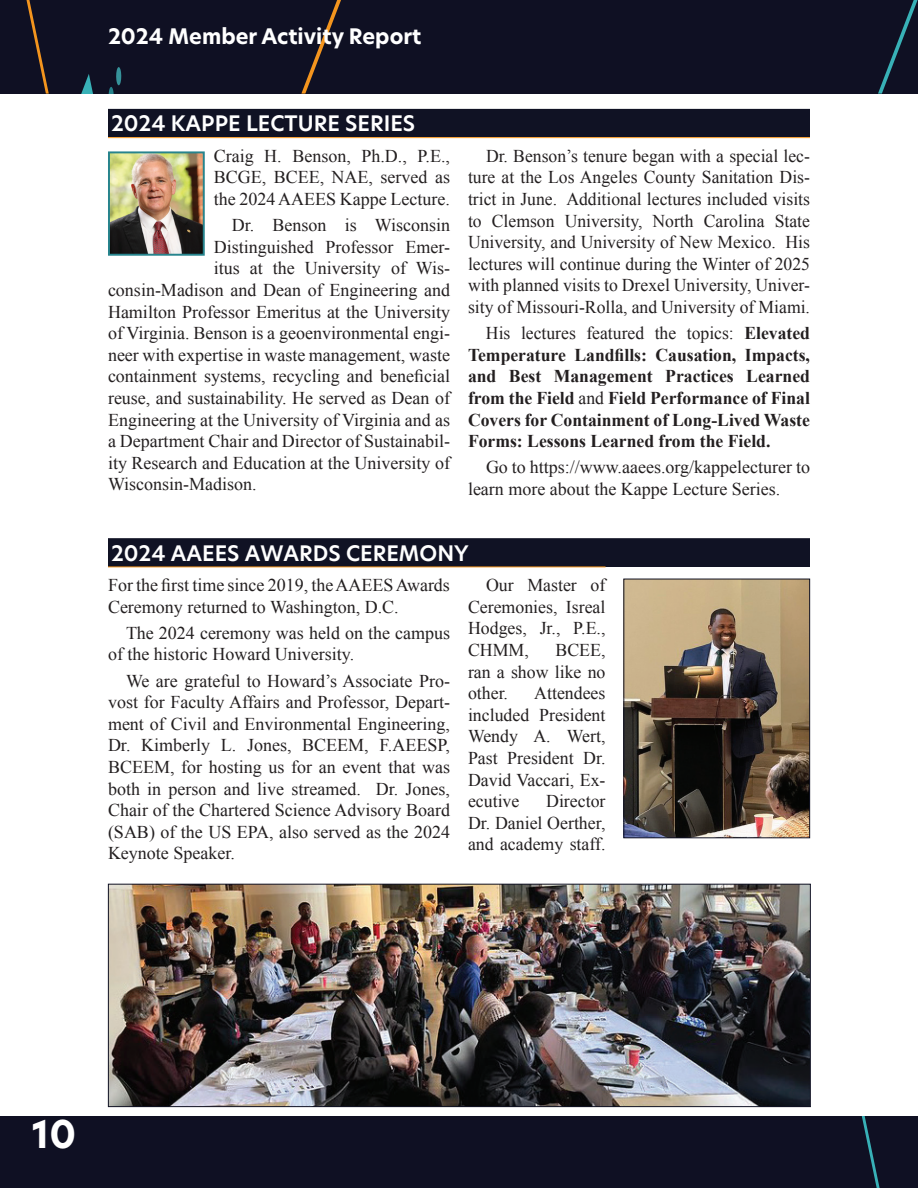
<style>
.page{position:relative;width:918px;height:1188px;background:#fff}
.page>*{position:absolute;margin:0;border:0;box-sizing:border-box;transform-origin:0 0}
.t1{font:700 37.5px "New Hero";color:#fff}
.t2{font:600 21px "New Hero";color:#fff}
.t3{font:700 21px "New Hero";color:#fff}
.t4{font:18px/21.6px "Times New Roman";color:#231f20;text-align:justify}
.t5{font:700 18px/21.6px "Times New Roman";color:#231f20;text-align:justify}
.s1{font-weight:400}
</style>
<div class="page">
<div style="left:0;top:0;width:918px;height:94px;background:#0f1023"></div>
<svg style="left:878px;top:0;width:40px;height:94px"></svg>
<svg style="left:27px;top:0;width:314px;height:94px"></svg>
<div style="left:0;top:1116px;width:918px;height:72px;background:#0f1023"></div>
<svg style="left:862px;top:1116px;width:18px;height:72px"></svg>
<div style="left:108px;top:108px;width:702px;height:29px;background:#101224"></div>
<hr style="left:108px;top:108px;width:702px;height:1px;background:#fff">
<hr style="left:108px;top:137px;width:702px;height:1px;background:#f4951f">
<img style="left:111px;top:154px;width:91px;height:99px">
<div style="left:108px;top:151px;width:97px;height:105px;border:2px solid #27848d"></div>
<div style="left:108px;top:538px;width:702px;height:29px;background:#101224"></div>
<hr style="left:108px;top:567px;width:498px;height:1px;background:#f4951f">
<img style="left:110px;top:886px;width:699px;height:219px">
<div style="left:108px;top:884px;width:703px;height:223px;border:1px solid #101224"></div>
<img style="left:625px;top:581px;width:183px;height:255px">
<div style="left:623px;top:579px;width:187px;height:259px;border:1px solid #101224"></div>
<p class="t3" style="left:108px;top:22px;width:315px">2024 Member Activity Report</p>
<p class="t2" style="left:111px;top:109px;width:306px">2024 KAPPE LECTURE SERIES</p>
<p class="t4" style="left:214px;top:145px;width:238px">Craig H. Benson, Ph.D., P.E., BCGE, BCEE, NAE, served as the 2024 AAEES Kappe Lecture.</p>
<p class="t4" style="left:232px;top:214px;width:220px">Dr. Benson is Wisconsin</p>
<p class="t4" style="left:214px;top:236px;width:238px">Distinguished Professor Emer-</p>
<p class="t4" style="left:214px;top:257px;width:238px">itus at the University of Wis-</p>
<p class="t4" style="left:108px;top:279px;width:344px">consin-Madison and Dean of Engineering and</p>
<p class="t4" style="left:108px;top:300px;width:344px">Hamilton Professor Emeritus at the University</p>
<p class="t4" style="left:108px;top:322px;width:344px">of Virginia. Benson is a geoenvironmental engi-</p>
<p class="t4" style="left:108px;top:344px;width:344px">neer with expertise in waste management, waste</p>
<p class="t4" style="left:108px;top:365px;width:344px">containment systems, recycling and beneficial</p>
<p class="t4" style="left:108px;top:387px;width:344px">reuse, and sustainability. He served as Dean of</p>
<p class="t4" style="left:108px;top:408px;width:344px">Engineering at the University of Virginia and as</p>
<p class="t4" style="left:108px;top:430px;width:343px">a Department Chair and Director of Sustainabil-</p>
<p class="t4" style="left:108px;top:452px;width:344px">ity Research and Education at the University of</p>
<p class="t4" style="left:108px;top:473px;width:150px">Wisconsin-Madison.</p>
<p class="t4" style="left:468px;top:145px;width:344px;text-indent:18px">Dr. Benson’s tenure began with a special lec&shy;ture at the Los Angeles County Sanitation Dis&shy;trict in June. Additional lectures included visits to Clemson University, North Carolina State University, and University of New Mexico. His lectures will continue during the Winter of 2025 with planned visits to Drexel University, Univer&shy;sity of Missouri-Rolla, and University of Miami.</p>
<p class="t5" style="left:468px;top:322px;width:344px;text-indent:18px"><span class="s1">His lectures featured the topics:</span> Elevated Temperature Landfills: Causation, Impacts, and Best Management Practices Learned from the Field <span class="s1">and</span> Field Performance of Final Covers for Containment of Long-Lived Waste Forms: Lessons Learned from the Field.</p>
<p class="t4" style="left:468px;top:456px;width:344px;text-indent:18px">Go to https://www.aaees.org/kappelecturer to learn more about the Kappe Lecture Series.</p>
<p class="t2" style="left:111px;top:539px;width:359px">2024 AAEES AWARDS CEREMONY</p>
<p class="t4" style="left:108px;top:574px;width:343px">For the first time since 2019, the AAEES Awards<br>Ceremony returned to Washington, D.C.</p>
<p class="t4" style="left:108px;top:622px;width:344px;text-indent:18px">The 2024 ceremony was held on the campus of the historic Howard University.</p>
<p class="t4" style="left:108px;top:669px;width:344px;text-indent:18px">We are grateful to Howard’s Associate Pro&shy;vost for Faculty Affairs and Professor, Depart&shy;ment of Civil and Environmental Engineering, Dr. Kimberly L. Jones, BCEEM, F.AEESP, BCEEM, for hosting us for an event that was both in person and live streamed. Dr. Jones, Chair of the Chartered Science Advisory Board (SAB) of the US EPA, also served as the 2024<br>Keynote Speaker.</p>
<p class="t4" style="left:468px;top:574px;width:139px;text-indent:18px">Our Master of Ceremonies, Isreal Hodges, Jr., P.E., CHMM,</p>
<p class="t4" style="left:468px;top:639px;width:139px;text-indent:87px">BCEE, ran a show like no other.</p>
<p class="t4" style="left:468px;top:682px;width:139px;text-indent:66px">Attendees included President Wendy A. Wert, Past President Dr.<br>David Vaccari, Ex&shy;ecutive</p>
<p class="t4" style="left:468px;top:790px;width:139px;text-indent:78px">Director Dr. Daniel Oerther, and academy staff.</p>
<h1 class="t1" style="left:32px;top:1108px;width:46px">10</h1>
</div>
